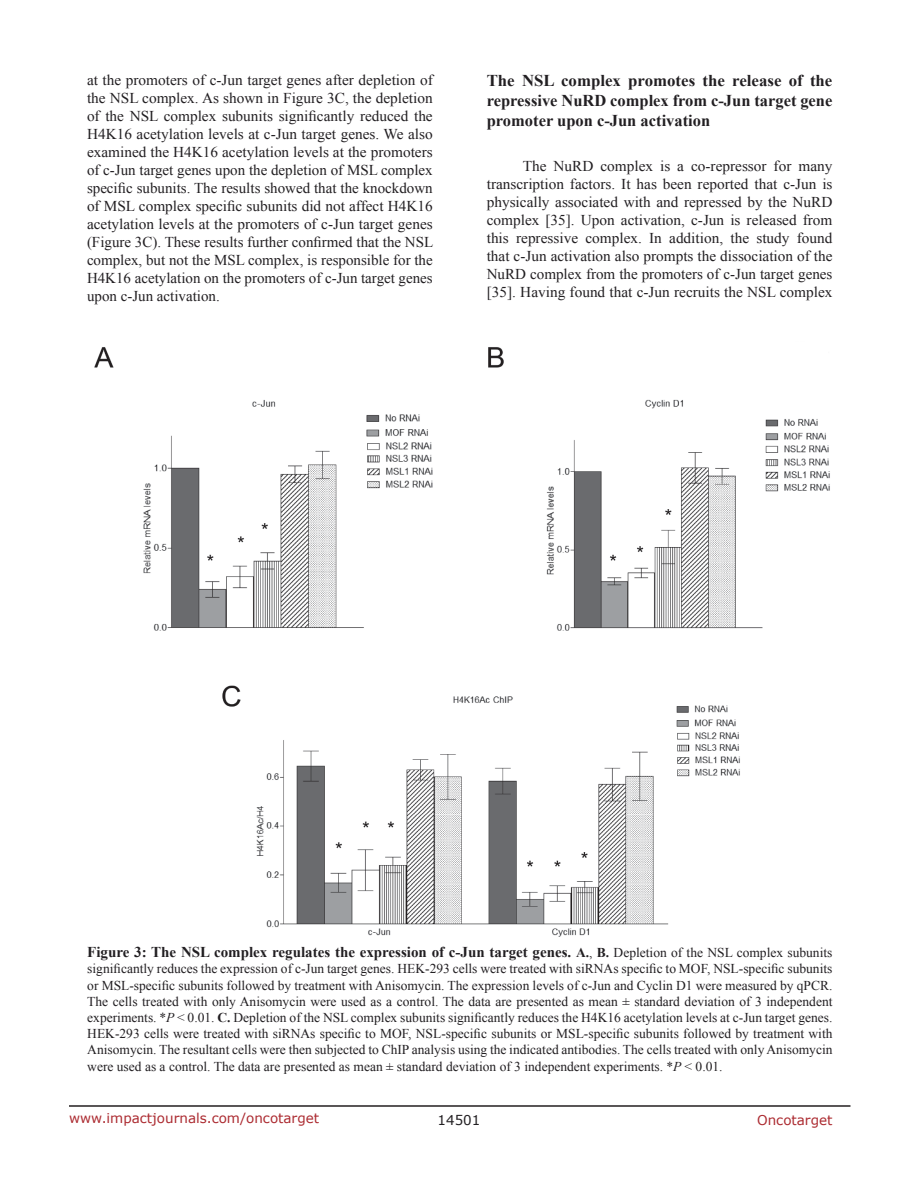
<style>
.page{position:relative;width:918px;height:1188px;background:#fff}
.page>*{position:absolute;margin:0;border:0;box-sizing:border-box;transform-origin:0 0}
.SubHeading{font:700 16.5px/19.8px "Times New Roman";color:#221f22;text-align:justify}
.BodyText{font:15px/18px "Times New Roman";color:#221f22;text-align:justify}
.FigureText{font:700 15px "Times New Roman";color:#221f22}
.FigureText-2{font:13.5px/16.2px "Times New Roman";color:#221f22;text-align:justify}
.t1{font:13.5px "Verdana";color:#ac2b31}
.t2{font:13.5px "Verdana";color:#221f22}
.s1{font-size:13.5px}
.s2{font-weight:400;font-size:13.5px}
.s3{font-style:italic}
.s4{font-weight:700}
</style>
<div class="page">
<hr style="left:69px;top:1105px;width:781px;height:2px;background:#231f20">
<img style="left:94px;top:347px;width:736px;height:590px">
<p class="BodyText" style="left:87px;top:71px;width:348px">at the promoters of c-Jun target genes after depletion of the NSL complex. As shown in Figure 3C, the depletion of the NSL complex subunits significantly reduced the H4K16 acetylation levels at c-Jun target genes. We also examined the H4K16 acetylation levels at the promoters of c-Jun target genes upon the depletion of MSL complex specific subunits. The results showed that the knockdown of MSL complex specific subunits did not affect H4K16 acetylation levels at the promoters of c-Jun target genes (Figure 3C). These results further confirmed that the NSL complex, but not the MSL complex, is responsible for the H4K16 acetylation on the promoters of c-Jun target genes upon c-Jun activation.</p>
<p class="SubHeading" style="left:487px;top:70px;width:347px">The NSL complex promotes the release of the repressive NuRD complex from c-Jun target gene promoter upon c-Jun activation</p>
<p class="BodyText" style="left:487px;top:157px;width:347px;text-indent:36px">The NuRD complex is a co-repressor for many transcription factors. It has been reported that c-Jun is physically associated with and repressed by the NuRD complex [35]. Upon activation, c-Jun is released from this repressive complex. In addition, the study found that c-Jun activation also prompts the dissociation of the NuRD complex from the promoters of c-Jun target genes [35]. Having found that c-Jun recruits the NSL complex</p>
<p class="FigureText" style="left:87px;top:942px;width:747px">Figure 3: The NSL complex regulates the expression of c-Jun target genes. <span class="s1">A.</span><span class="s2">,</span> <span class="s1">B.</span> <span class="s2">Depletion of the NSL complex subunits</span></p>
<p class="FigureText-2" style="left:87px;top:961px;width:747px">significantly reduces the expression of c-Jun target genes. HEK-293 cells were treated with siRNAs specific to MOF, NSL-specific subunits or MSL-specific subunits followed by treatment with Anisomycin. The expression levels of c-Jun and Cyclin D1 were measured by qPCR.<br>The cells treated with only Anisomycin were used as a control. The data are presented as mean ± standard deviation of 3 independent experiments. *<span class="s3">P</span> &lt; 0.01. <span class="s4">C.</span> Depletion of the NSL complex subunits significantly reduces the H4K16 acetylation levels at c-Jun target genes.<br>HEK-293 cells were treated with siRNAs specific to MOF, NSL-specific subunits or MSL-specific subunits followed by treatment with Anisomycin. The resultant cells were then subjected to ChIP analysis using the indicated antibodies. The cells treated with only Anisomycin were used as a control. The data are presented as mean ± standard deviation of 3 independent experiments. *<span class="s3">P</span> &lt; 0.01.</p>
<p class="t1" style="left:69px;top:1109px;width:252px">www.impactjournals.com/oncotarget</p>
<p class="t2" style="left:438px;top:1111px;width:44px">14501</p>
<p class="t1" style="left:757px;top:1111px;width:77px">Oncotarget</p>
</div>
